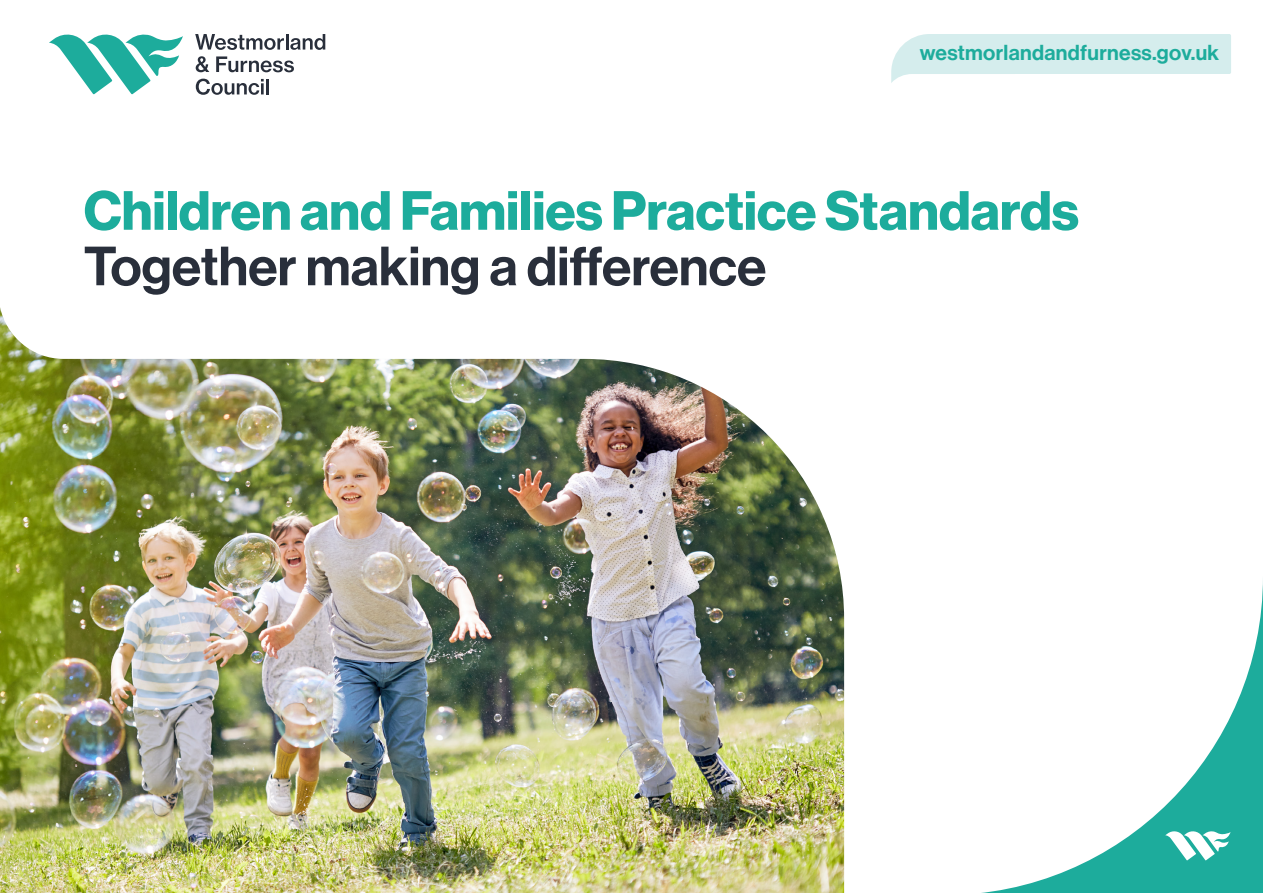
<style>
.page{position:relative;width:1263px;height:893px;background:#fff}
.page>*{position:absolute;margin:0;border:0;box-sizing:border-box;transform-origin:0 0}
.t1{font:54px "N Haas Grotesk DS Pro 75 Bd";color:#1dac9c}
.t2{font:54px "N Haas Grotesk DS Pro 65 Md";color:#292f3b}
.t3{font:21.3px "N Haas Grotesk DS Pro 65 Md";letter-spacing:.015em;color:#1dac9c}
</style>
<div class="page">
<svg style="left:49px;top:34px;width:134px;height:60px"></svg>
<svg style="left:195px;top:34px;width:130px;height:16px"></svg>
<svg style="left:196px;top:56px;width:13px;height:16px"></svg>
<svg style="left:216px;top:56px;width:78px;height:16px"></svg>
<svg style="left:196px;top:79px;width:68px;height:16px"></svg>
<hr style="left:266px;top:79px;width:3px;height:15px;background:#292f3b">
<svg style="left:891px;top:34px;width:340px;height:49px"></svg>
<svg style="left:981px;top:581px;width:282px;height:312px"></svg>
<svg style="left:1165px;top:830px;width:65px;height:30px"></svg>
<img style="left:0;top:307px;width:844px;height:586px">
<p class="t3" style="left:920px;top:41px;width:301px">westmorlandandfurness.gov.uk</p>
<p class="t1" style="left:84px;top:179px;width:997px">Children and Families Practice Standards</p>
<p class="t2" style="left:84px;top:235px;width:684px">Together making a difference</p>
</div>
